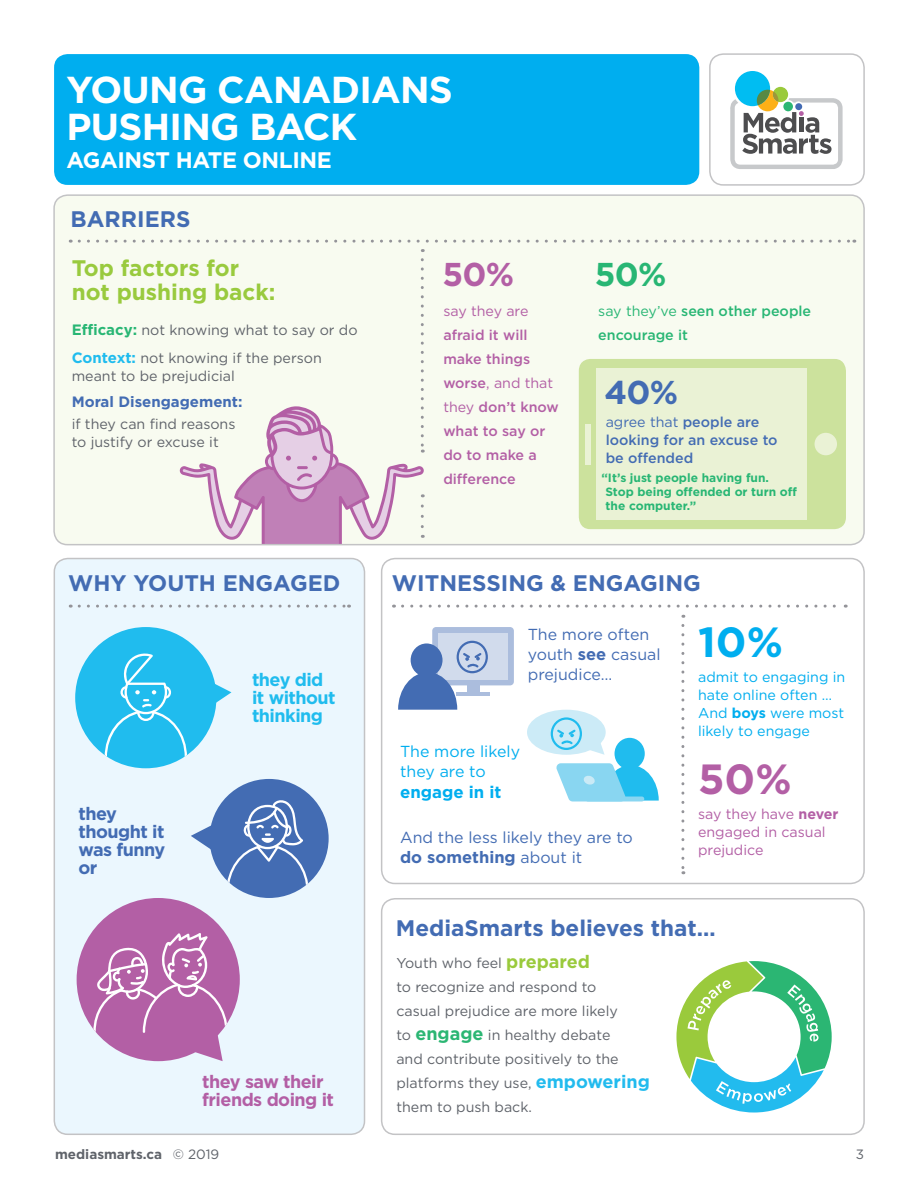
<style>
.page{position:relative;width:918px;height:1188px;background:#fff}
.page>*{position:absolute;margin:0;border:0;box-sizing:border-box;transform-origin:0 0}
.box_main_paragraph{font:700 42.15px "Gotham";color:#00aeef}
.box_main_paragraph-2{font:700 42.15px "Gotham";color:#b35fa5}
.t1{font:700 37.5px/36.9px "Gotham";letter-spacing:-.02em;color:#fff}
.box_main_paragraph-3{font:700 33px "Gotham";color:#b35fa5}
.box_main_paragraph-4{font:700 33px "Gotham";color:#28b674}
.box_main_paragraph-5{font:700 33px "Gotham";color:#436cb3}
.box_name{font:700 22.5px "Gotham";color:#436cb3}
.box_main_paragraph-6{font:700 22.5px/24px "Gotham";color:#99ca3e}
.t2{font:700 22.5px "Gotham";letter-spacing:-.02em;color:#fff}
.box_main_paragraph-7{font:700 18px/18px "Gotham";letter-spacing:-.03em;color:#b35fa5}
.box_main_paragraph-8{font:700 18px/18px "Gotham";letter-spacing:-.03em;color:#20bcee}
.box_main_paragraph-9{font:700 18px/18px "Gotham";letter-spacing:-.03em;color:#436cb3}
.box_main_paragraph-10{font:700 16.8px "Gotham";color:#00aeef}
.box_main_paragraph-11{font:700 16.5px "Gotham";color:#436cb3}
.box_main_paragraph-12{font:15.9px/20.1px "Gotham";color:#436cb3}
.box_main_paragraph-13{font:15.9px/20.1px "Gotham";color:#00aeef}
.box_main_paragraph-14{font:700 15px "Gotham";color:#436cb3}
.box_main_paragraph-15{font:14.25px/24px "Gotham";color:#5f636a}
.box_main_paragraph-16{font:500 14.25px/24px "Gotham";color:#b35fa5}
.box_main_paragraph-17{font:14.25px/18px "Gotham";color:#00aeef}
.box_main_paragraph-18{font:500 14.25px/18px "Gotham";color:#436cb3}
.box_main_paragraph-19{font:14.25px/18px "Gotham";color:#b35fa5}
.box_main_paragraph-20{font:500 14.25px/24px "Gotham";color:#28b674}
.t3{font:700 13.5px "Gotham";color:#5f636a}
.t4{font:13.5px "Gotham";color:#5f636a}
.box_main_paragraph-21{font:700 12px/13.8px "Gotham";color:#28b674}
.s1{font-weight:700;font-size:15px;color:#28b674}
.s2{font-weight:700;font-size:15px;color:#20bcee}
.s3{font-weight:400}
.s4{font-weight:700;font-size:16.5px}
.s5{font-weight:400;font-size:15.9px}
.s6{font-weight:700}
.s7{font-weight:700;font-size:18px;color:#9aca3c}
.s8{font-weight:700;font-size:18px;color:#2bb673}
.s9{font-weight:700;font-size:18px;color:#2be}
</style>
<div class="page">
<div style="left:54px;top:195px;width:810px;height:350px;background:#f8fbf0;border-radius:14px"></div>
<div style="left:53px;top:194px;width:812px;height:351px;border:2px solid #c3c3c5;border-radius:14px"></div>
<div style="left:54px;top:559px;width:311px;height:575px;background:#ebf7fe;border-radius:14px"></div>
<div style="left:54px;top:558px;width:311px;height:577px;border:2px solid #c3c3c5;border-radius:14px"></div>
<div style="left:381px;top:558px;width:484px;height:326px;border:2px solid #c3c3c5;border-radius:14px"></div>
<div style="left:381px;top:898px;width:484px;height:237px;border:2px solid #c3c3c5;border-radius:14px"></div>
<div style="left:75px;top:627px;width:141px;height:141px;background:#20bcee;border-radius:50%"></div>
<svg style="left:105px;top:653px;width:82px;height:105px"></svg>
<div style="left:210px;top:779px;width:119px;height:119px;background:#436cb3;border-radius:50%"></div>
<div style="left:77px;top:898px;width:163px;height:163px;background:#b35fa5;border-radius:50%"></div>
<svg style="left:93px;top:933px;width:135px;height:128px"></svg>
<svg style="left:79px;top:240px;width:776px;height:3px"></svg>
<svg style="left:79px;top:605px;width:271px;height:3px"></svg>
<svg style="left:403px;top:605px;width:443px;height:3px"></svg>
<div style="left:54px;top:54px;width:645px;height:131px;background:#00aeef;border-radius:14px"></div>
<div style="left:709px;top:53px;width:156px;height:133px;border:2px solid #c3c3c5;border-radius:14px"></div>
<svg style="left:213px;top:676px;width:18px;height:38px"></svg>
<svg style="left:191px;top:800px;width:118px;height:93px"></svg>
<svg style="left:676px;top:961px;width:156px;height:152px"></svg>
<svg style="left:681px;top:625px;width:3px;height:249px"></svg>
<div style="left:432px;top:627px;width:82px;height:58px;background:#abbddd;border-radius:4px"></div>
<div style="left:438px;top:633px;width:70px;height:46px;background:#d1dbec"></div>
<hr style="left:456px;top:693px;width:34px;height:3px;background:#abbddd">
<div style="left:527px;top:710px;width:79px;height:45px;background:#ccebf7;border-radius:50%"></div>
<div style="left:615px;top:738px;width:30px;height:31px;background:#20bcee;border-radius:50%"></div>
<svg style="left:556px;top:763px;width:103px;height:38px"></svg>
<svg style="left:398px;top:641px;width:90px;height:69px"></svg>
<svg style="left:551px;top:717px;width:54px;height:38px"></svg>
<svg style="left:180px;top:260px;width:244px;height:284px"></svg>
<div style="left:579px;top:359px;width:267px;height:170px;background:#cce29d;border-radius:12px"></div>
<div style="left:597px;top:368px;width:210px;height:152px;background:#eaf2d5"></div>
<div style="left:815px;top:433px;width:22px;height:22px;background:#eaf2d5;border-radius:50%"></div>
<div style="left:585px;top:424px;width:6px;height:40px;background:#eaf2d5"></div>
<svg style="left:730px;top:71px;width:113px;height:98px"></svg>
<h2 class="t1" style="left:67px;top:71px;width:388px">YOUNG CANADIANS<br>PUSHING BACK</h2>
<h3 class="t2" style="left:67px;top:145px;width:267px">AGAINST HATE ONLINE</h3>
<p class="box_name" style="left:71px;top:205px;width:121px">BARRIERS</p>
<p class="box_main_paragraph-6" style="left:72px;top:256px;width:205px">Top factors for not pushing back:</p>
<p class="box_main_paragraph-15" style="left:72px;top:318px;width:287px"><span class="s1">Efficacy:</span> not knowing what to say or do</p>
<p class="box_main_paragraph-15" style="left:72px;top:349px;width:252px;line-height:18px"><span class="s2">Context:</span> not knowing if the person meant to be prejudicial</p>
<p class="box_main_paragraph-14" style="left:72px;top:392px;width:172px">Moral Disengagement:</p>
<p class="box_main_paragraph-15" style="left:72px;top:415px;width:165px;line-height:18px">if they can find reasons to justify or excuse it</p>
<p class="box_main_paragraph-3" style="left:443px;top:253px;width:73px">50%</p>
<p class="box_main_paragraph-4" style="left:595px;top:253px;width:73px">50%</p>
<p class="box_main_paragraph-16" style="left:443px;top:299px;width:117px"><span class="s3">say they are </span>afraid it will make things worse<span class="s3">, and that they</span> don’t know what to say or do to make a difference</p>
<p class="box_main_paragraph-20" style="left:598px;top:299px;width:214px"><span class="s3">say they’ve</span> seen other people encourage it</p>
<p class="box_main_paragraph-5" style="left:605px;top:370px;width:75px">40%</p>
<p class="box_main_paragraph-18" style="left:606px;top:413px;width:173px"><span class="s3">agree that</span> people are looking for an excuse to be offended</p>
<p class="box_main_paragraph-21" style="left:605px;top:471px;width:193px;text-indent:-4px">“It’s just people having fun.<br>Stop being offended or turn off the computer.”</p>
<p class="box_name" style="left:68px;top:568px;width:274px">WHY YOUTH ENGAGED</p>
<p class="box_name" style="left:392px;top:568px;width:310px">WITNESSING &amp; ENGAGING</p>
<p class="box_main_paragraph-9" style="left:78px;top:804px;width:88px">they thought it was funny or</p>
<p class="box_main_paragraph-8" style="left:252px;top:671px;width:85px">they did it without thinking</p>
<p class="box_main_paragraph-7" style="left:202px;top:1073px;width:133px">they saw their friends doing it</p>
<p class="box_main_paragraph-12" style="left:528px;top:624px;width:134px">The more often youth <span class="s4">see</span> casual prejudice…</p>
<p class="box_main_paragraph-13" style="left:400px;top:741px;width:121px">The more likely they are to</p>
<p class="box_main_paragraph-10" style="left:400px;top:780px;width:103px">engage in it</p>
<p class="box_main_paragraph-12" style="left:400px;top:827px;width:234px">And the less likely they are to</p>
<p class="box_main_paragraph-11" style="left:400px;top:846px;width:184px">do something <span class="s5">about it</span></p>
<p class="box_main_paragraph" style="left:698px;top:614px;width:86px">10%</p>
<p class="box_main_paragraph-17" style="left:698px;top:667px;width:149px">admit to engaging in hate online often …<br>And <span class="s6">boys</span> were most likely to engage</p>
<p class="box_main_paragraph-2" style="left:698px;top:751px;width:95px">50%</p>
<p class="box_main_paragraph-19" style="left:698px;top:805px;width:142px">say they have <span class="s6">never </span>engaged in casual prejudice</p>
<p class="box_name" style="left:396px;top:913px;width:321px">MediaSmarts believes that…</p>
<p class="box_main_paragraph-15" style="left:396px;top:951px;width:255px">Youth who feel <span class="s7">prepared<br></span>to recognize and respond to<br>casual prejudice are more likely<br>to <span class="s8">engage</span> in healthy debate<br>and contribute positively to the platforms they use, <span class="s9">empowering </span>them to push back.</p>
<p class="t3" style="left:55px;top:1145px;width:166px">mediasmarts.ca <span class="s3">© 2019</span></p>
<p class="t4" style="left:856px;top:1145px;width:10px">3</p>
</div>
